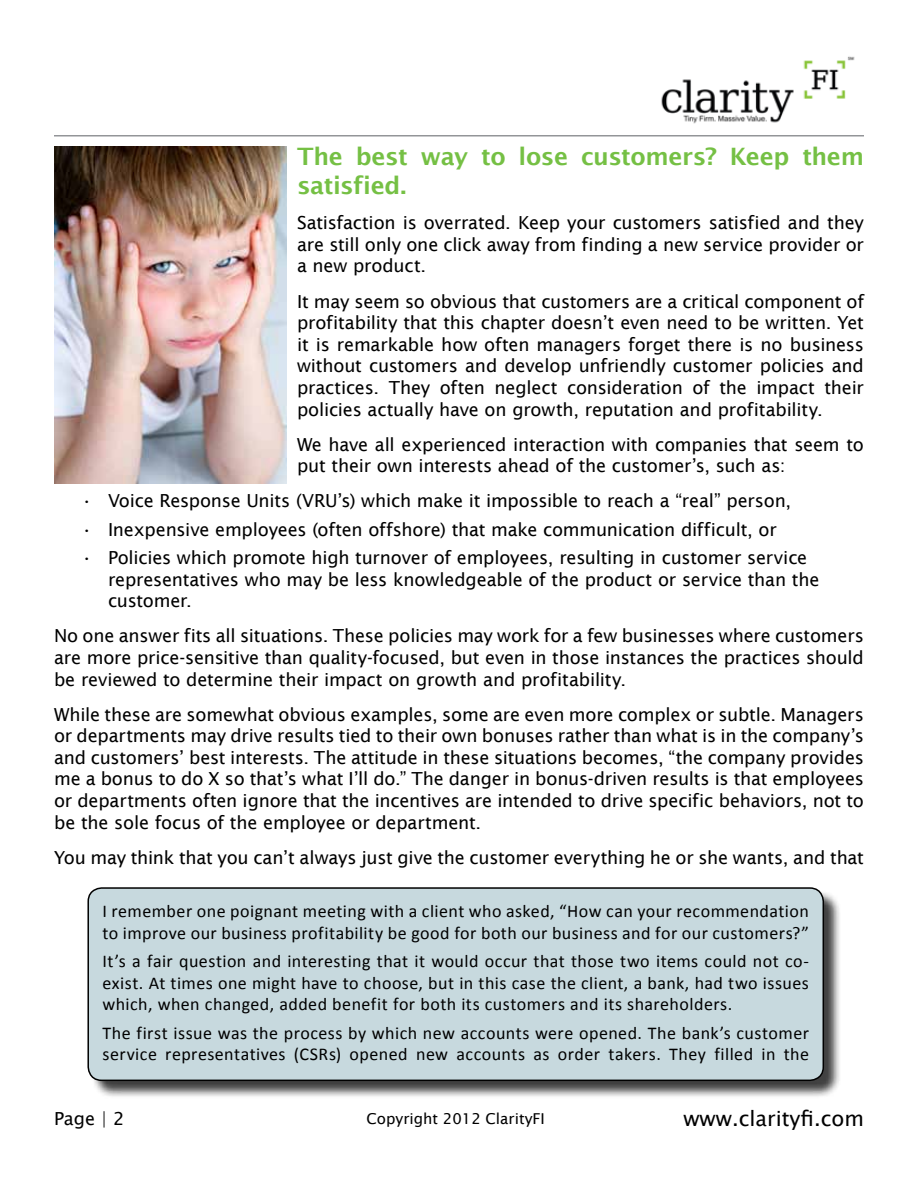
<style>
.page{position:relative;width:918px;height:1188px;background:#fff}
.page>*{position:absolute;margin:0;border:0;box-sizing:border-box;transform-origin:0 0}
.t1{font:600 24px/28.8px "Lucida Sans";letter-spacing:-.02em;color:#75c044}
.t2{font:21px "Lucida Sans Unicode";color:#000}
.t3{font:18px/21.6px "Lucida Sans";letter-spacing:-.01em;color:#000;text-align:justify}
.t4{font:18px/21.6px "Calibri";letter-spacing:.025em;color:#000}
.t5{font:18px "Lucida Sans Unicode";color:#000}
.t6{font:15px "Lucida Sans";color:#000}
</style>
<div class="page">
<img style="left:661px;top:56px;width:194px;height:68px">
<hr style="left:54px;top:135px;width:810px;height:2px;background:#939598">
<img style="left:54px;top:147px;width:233px;height:337px">
<div style="left:90px;top:890px;width:752px;height:209px;background:#000;opacity:.75"></div>
<div style="left:88px;top:888px;width:735px;height:192px;background:#c7d9de;border-radius:14px"></div>
<div style="left:87px;top:887px;width:737px;height:194px;border:2px solid #000;border-radius:14px"></div>
<h1 class="t1" style="left:297px;top:142px;width:568px">The best way to lose customers? Keep them satisfied.</h1>
<p class="t3" style="left:297px;top:212px;width:568px">Satisfaction is overrated. Keep your customers satisfied and they are still only one click away from finding a new service provider or a new product.</p>
<p class="t3" style="left:297px;top:290px;width:568px">It may seem so obvious that customers are a critical component of profitability that this chapter doesn’t even need to be written. Yet it is remarkable how often managers forget there is no business without customers and develop unfriendly customer policies and practices. They often neglect consideration of the impact their policies actually have on growth, reputation and profitability.</p>
<p class="t3" style="left:297px;top:433px;width:568px">We have all experienced interaction with companies that seem to put their own interests ahead of the customer’s, such as:</p>
<p class="t3" style="left:81px;top:490px;width:712px">• Voice Response Units (VRU’s) which make it impossible to reach a “real” person,</p>
<p class="t3" style="left:81px;top:518px;width:697px">• Inexpensive employees (often offshore) that make communication difficult, or</p>
<p class="t3" style="left:108px;top:547px;width:713px;text-align:left;text-indent:-27px">• Policies which promote high turnover of employees, resulting in customer service representatives who may be less knowledgeable of the product or service than the customer.</p>
<p class="t3" style="left:54px;top:625px;width:811px">No one answer fits all situations. These policies may work for a few businesses where customers are more price-sensitive than quality-focused, but even in those instances the practices should be reviewed to determine their impact on growth and profitability.</p>
<p class="t3" style="left:54px;top:703px;width:812px">While these are somewhat obvious examples, some are even more complex or subtle. Managers or departments may drive results tied to their own bonuses rather than what is in the company’s and customers’ best interests. The attitude in these situations becomes, “the company provides me a bonus to do X so that’s what I’ll do.” The danger in bonus-driven results is that employees or departments often ignore that the incentives are intended to drive specific behaviors, not to be the sole focus of the employee or department.</p>
<p class="t3" style="left:54px;top:847px;width:811px">You may think that you can’t always just give the customer everything he or she wants, and that</p>
<p class="t4" style="left:102px;top:901px;width:708px">I remember one poignant meeting with a client who asked, “How can your recommendation to improve our business profitability be good for both our business and for our customers?”</p>
<p class="t4" style="left:102px;top:951px;width:708px;text-align:justify">It’s a fair question and interesting that it would occur that those two items could not co&shy;exist. At times one might have to choose, but in this case the client, a bank, had two issues which, when changed, added benefit for both its customers and its shareholders.</p>
<p class="t4" style="left:102px;top:1022px;width:708px">The first issue was the process by which new accounts were opened. The bank’s customer service representatives (CSRs) opened new accounts as order takers. They filled in the</p>
<p class="t5" style="left:54px;top:1105px;width:72px">Page | 2</p>
<p class="t6" style="left:367px;top:1110px;width:180px">Copyright 2012 ClarityFI</p>
<p class="t2" style="left:683px;top:1102px;width:182px">www.clarityfi.com</p>
</div>
